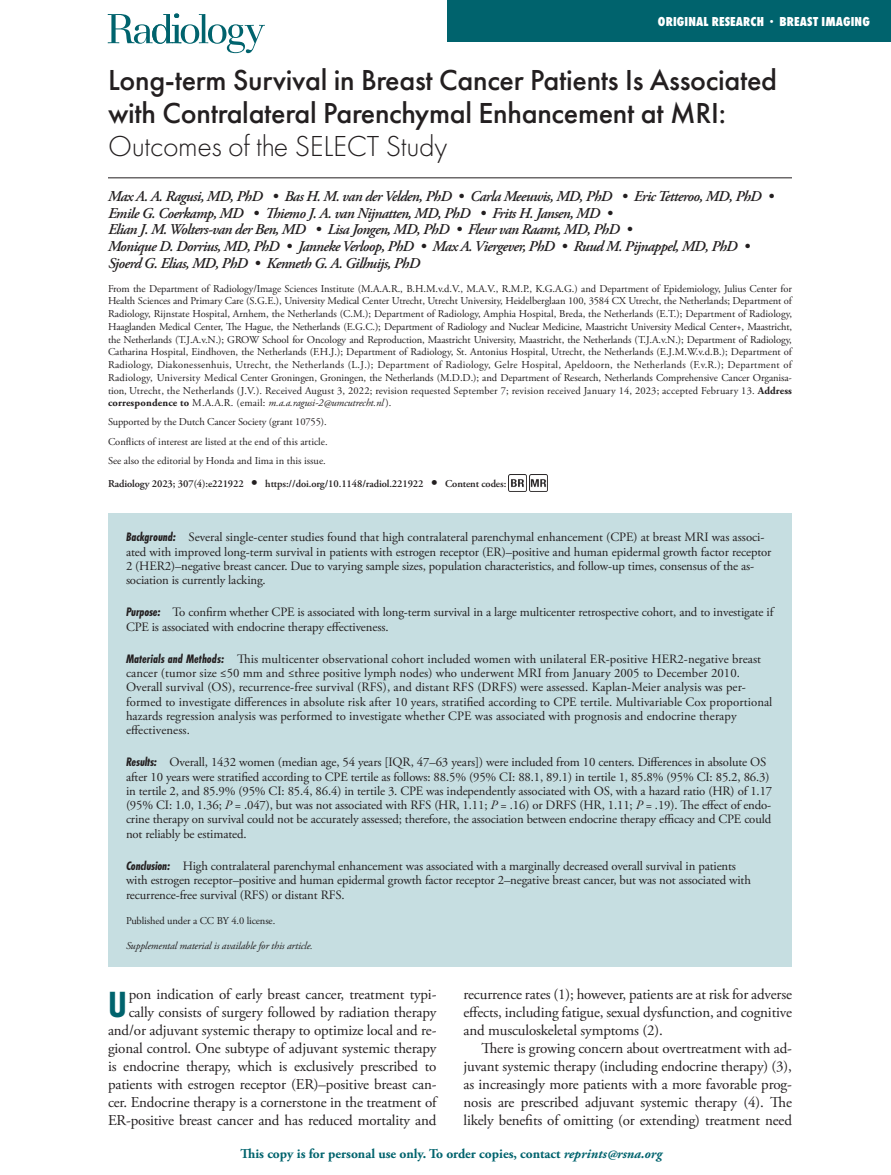
<style>
.page{position:relative;width:891px;height:1175px;background:#fff}
.page>*{position:absolute;margin:0;border:0;box-sizing:border-box;transform-origin:0 0}
.t1{font:700 37.8px "Futura PT Cond";color:#00636d}
.t2{font:500 30px/33px "Futura PT";letter-spacing:-.01em;color:#231f20}
.t3{font:300 30px "Futura PT";letter-spacing:-.01em;color:#231f20}
.t4{font:15px/18px "Adobe Garamond Pro";letter-spacing:-.01em;color:#231f20;text-align:justify}
.t5{font:italic 600 15px/16.5px "Adobe Garamond Pro";letter-spacing:-.04em;color:#231f20}
.t6{font:700 13.5px "Adobe Garamond Pro";color:#00636d}
.t7{font:800 13.5px "Futura PT Cond";letter-spacing:.01em;color:#fff}
.t8{font:12.75px/14.2px "Adobe Garamond Pro";letter-spacing:-.01em;color:#231f20}
.t9{font:10.5px/12.8px "Adobe Garamond Pro";color:#231f20;text-align:justify}
.t10{font:600 10.5px/22.5px "Adobe Garamond Pro";letter-spacing:-.01em;color:#231f20}
.t11{font:italic 10.5px "Adobe Garamond Pro";letter-spacing:-.01em;color:#231f20}
.s1{font-size:10.5px}
.s2{font-weight:700}
.s3{font-style:italic}
.s4{font-weight:400}
.s5{font-size:16.5px}
.s6{font-family:"Futura PT Cond";font-weight:700;font-style:italic}
</style>
<div class="page">
<div style="left:447px;top:0;width:444px;height:42px;background:#00636d"></div>
<svg style="left:108px;top:14px;width:157px;height:39px"></svg>
<div style="left:108px;top:513px;width:684px;height:453px;background:#c6dee1"></div>
<hr style="left:108px;top:177px;width:684px;height:1px;background:#231f20">
<img style="left:509px;top:475px;width:18px;height:16px">
<img style="left:529px;top:475px;width:18px;height:16px">
<p class="t7" style="left:658px;top:14px;width:214px">ORIGINAL RESEARCH <span class="s1">•</span> BREAST IMAGING</p>
<h2 class="t2" style="left:108px;top:64px;width:671px">Long-term Survival in Breast Cancer Patients Is Associated with Contralateral Parenchymal Enhancement at MRI:</h2>
<h2 class="t3" style="left:108px;top:129px;width:341px">Outcomes of the SELECT Study</h2>
<p class="t5" style="left:108px;top:189px;width:667px">Max A. A. Ragusi, MD, PhD • Bas H. M. van der Velden, PhD • Carla Meeuwis, MD, PhD • Eric Tetteroo, MD, PhD • Emile G. Coerkamp, MD • Thiemo J. A. van Nijnatten, MD, PhD • Frits H. Jansen, MD •<br>Elian J. M. Wolters-van der Ben, MD • Lisa Jongen, MD, PhD • Fleur van Raamt, MD, PhD •<br>Monique D. Dorrius, MD, PhD • Janneke Verloop, PhD • Max A. Viergever, PhD • Ruud M. Pijnappel, MD, PhD • Sjoerd G. Elias, MD, PhD • Kenneth G. A. Gilhuijs, PhD</p>
<p class="t9" style="left:108px;top:282px;width:686px">From the Department of Radiology/Image Sciences Institute (M.A.A.R., B.H.M.v.d.V., M.A.V., R.M.P., K.G.A.G.) and Department of Epidemiology, Julius Center for Health Sciences and Primary Care (S.G.E.), University Medical Center Utrecht, Utrecht University, Heidelberglaan 100, 3584 CX Utrecht, the Netherlands; Department of Radiology, Rijnstate Hospital, Arnhem, the Netherlands (C.M.); Department of Radiology, Amphia Hospital, Breda, the Netherlands (E.T.); Department of Radiology, Haaglanden Medical Center, The Hague, the Netherlands (E.G.C.); Department of Radiology and Nuclear Medicine, Maastricht University Medical Center+, Maastricht, the Netherlands (T.J.A.v.N.); GROW School for Oncology and Reproduction, Maastricht University, Maastricht, the Netherlands (T.J.A.v.N.); Department of Radiology, Catharina Hospital, Eindhoven, the Netherlands (F.H.J.); Department of Radiology, St. Antonius Hospital, Utrecht, the Netherlands (E.J.M.W.v.d.B.); Department of Radiology, Diakonessenhuis, Utrecht, the Netherlands (L.J.); Department of Radiology, Gelre Hospital, Apeldoorn, the Netherlands (F.v.R.); Department of Radiology, University Medical Center Groningen, Groningen, the Netherlands (M.D.D.); and Department of Research, Netherlands Comprehensive Cancer Organisa&shy;tion, Utrecht, the Netherlands (J.V.). Received August 3, 2022; revision requested September 7; revision received January 14, 2023; accepted February 13. <span class="s2">Address correspondence to</span> M.A.A.R. (email: <span class="s3">m.a.a.ragusi-2@umcutrecht.nl</span> ).</p>
<p class="t9" style="left:108px;top:412px;width:221px;line-height:20.2px">Supported by the Dutch Cancer Society (grant 10755).<br>Conflicts of interest are listed at the end of this article.</p>
<p class="t10" style="left:108px;top:449px;width:400px"><span class="s4">See also the editorial by Honda and Iima in this issue.<br></span>Radiology 2023; 307(4):e221922 <span class="s5">•</span> https://doi.org/10.1148/radiol.221922 <span class="s5">•</span> Content codes:</p>
<p class="t8" style="left:126px;top:530px;width:647px"><span class="s6">Background:</span> Several single-center studies found that high contralateral parenchymal enhancement (CPE) at breast MRI was associ&shy;ated with improved long-term survival in patients with estrogen receptor (ER)–positive and human epidermal growth factor receptor 2 (HER2)–negative breast cancer. Due to varying sample sizes, population characteristics, and follow-up times, consensus of the as&shy;sociation is currently lacking.</p>
<p class="t8" style="left:126px;top:605px;width:649px"><span class="s6">Purpose:</span> To confirm whether CPE is associated with long-term survival in a large multicenter retrospective cohort, and to investigate if<br>CPE is associated with endocrine therapy effectiveness.</p>
<p class="t8" style="left:126px;top:652px;width:648px"><span class="s6">Materials and Methods:</span> This multicenter observational cohort included women with unilateral ER-positive HER2-negative breast cancer (tumor size ≤50 mm and ≤three positive lymph nodes) who underwent MRI from January 2005 to December 2010.<br>Overall survival (OS), recurrence-free survival (RFS), and distant RFS (DRFS) were assessed. Kaplan-Meier analysis was per&shy;formed to investigate differences in absolute risk after 10 years, stratified according to CPE tertile. Multivariable Cox proportional hazards regression analysis was performed to investigate whether CPE was associated with prognosis and endocrine therapy effectiveness.</p>
<p class="t8" style="left:126px;top:755px;width:648px"><span class="s6">Results:</span> Overall, 1432 women (median age, 54 years [IQR, 47–63 years]) were included from 10 centers. Differences in absolute OS after 10 years were stratified according to CPE tertile as follows: 88.5% (95% CI: 88.1, 89.1) in tertile 1, 85.8% (95% CI: 85.2, 86.3) in tertile 2, and 85.9% (95% CI: 85.4, 86.4) in tertile 3. CPE was independently associated with OS, with a hazard ratio (HR) of 1.17 (95% CI: 1.0, 1.36; <span class="s3">P</span> = .047), but was not associated with RFS (HR, 1.11; <span class="s3">P</span> = .16) or DRFS (HR, 1.11; <span class="s3">P</span> = .19). The effect of endo&shy;crine therapy on survival could not be accurately assessed; therefore, the association between endocrine therapy efficacy and CPE could not reliably be estimated.</p>
<p class="t8" style="left:126px;top:859px;width:626px"><span class="s6">Conclusion:</span> High contralateral parenchymal enhancement was associated with a marginally decreased overall survival in patients with estrogen receptor–positive and human epidermal growth factor receptor 2–negative breast cancer, but was not associated with recurrence-free survival (RFS) or distant RFS.</p>
<p class="t9" style="left:126px;top:914px;width:151px">Published under a CC BY 4.0 license.</p>
<p class="t11" style="left:126px;top:939px;width:188px">Supplemental material is available for this article.</p>
<p class="t4" style="left:108px;top:986px;width:330px;text-align:right">pon indication of early breast cancer, treatment typi&shy;cally consists of surgery followed by radiation therapy and/or adjuvant systemic therapy to optimize local and re&shy;gional control. One subtype of adjuvant systemic therapy is endocrine therapy, which is exclusively prescribed to patients with estrogen receptor (ER)–positive breast can&shy;cer. Endocrine therapy is a cornerstone in the treatment of ER-positive breast cancer and has reduced mortality and</p>
<p class="t4" style="left:464px;top:986px;width:330px">recurrence rates (1); however, patients are at risk for adverse effects, including fatigue, sexual dysfunction, and cognitive and musculoskeletal symptoms (2).</p>
<h1 class="t1" style="left:108px;top:983px;width:20px">U</h1>
<p class="t4" style="left:464px;top:1040px;width:330px;text-indent:18px">There is growing concern about overtreatment with ad&shy;juvant systemic therapy (including endocrine therapy) (3), as increasingly more patients with a more favorable prog&shy;nosis are prescribed adjuvant systemic therapy (4). The likely benefits of omitting (or extending) treatment need</p>
<p class="t6" style="left:241px;top:1145px;width:423px">This copy is for personal use only. To order copies, contact <span class="s3">reprints@rsna.org</span></p>
</div>
